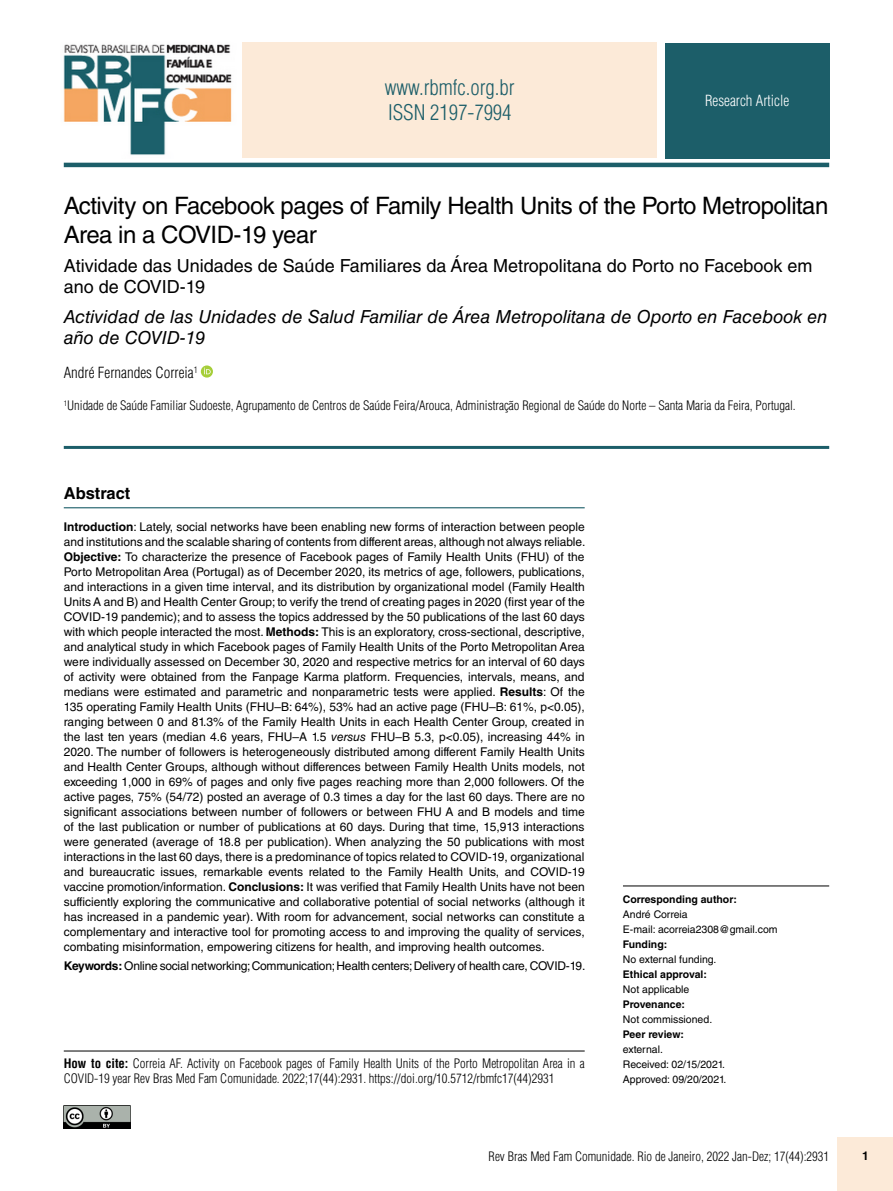
<style>
.page{position:relative;width:893px;height:1191px;background:#fff}
.page>*{position:absolute;margin:0;border:0;box-sizing:border-box;transform-origin:0 0}
.t1{font:24px/28.8px "Helvetica LT Std";letter-spacing:-.02em;color:#000}
.t2{font:300 condensed 21px/25.2px "Helvetica LT Std";color:#1c5e69}
.t3{font:italic 18px/21px "Helvetica LT Std";color:#000}
.t4{font:18px/21px "Helvetica LT Std";color:#000}
.t5{font:700 16.5px "Helvetica LT Std";color:#000}
.t6{font:300 condensed 15px "Helvetica LT Std";color:#000}
.t7{font:300 condensed 15px "Helvetica LT Std";color:#fff}
.t8{font:300 condensed 12.75px/15px "Helvetica LT Std";color:#000}
.t9{font:300 condensed 12.75px "Helvetica";color:#000}
.t10{font:12px/15px "Helvetica LT Std";letter-spacing:-.02em;color:#000;text-align:justify}
.t11{font:700 12px "Helvetica LT Std";color:#000}
.t12{font:10.5px/15px "Helvetica LT Std";color:#000}
.t13{font:700 10.5px "Helvetica LT Std";color:#000}
.s1{font-weight:700}
.s2{font-style:italic}
</style>
<div class="page">
<div style="left:838px;top:1137px;width:55px;height:54px;background:#fcead8"></div>
<hr style="left:623px;top:885px;width:206px;height:1px;background:#000">
<hr style="left:64px;top:507px;width:521px;height:1px;background:#1c5e69">
<img style="left:64px;top:1105px;width:67px;height:23px">
<img style="left:63px;top:44px;width:169px;height:111px">
<div style="left:242px;top:42px;width:415px;height:116px;background:#fcead8"></div>
<div style="left:665px;top:43px;width:164px;height:116px;background:#1c5e69"></div>
<hr style="left:64px;top:163px;width:765px;height:4px;background:#1c5e69">
<svg style="left:201px;top:365px;width:12px;height:12px"></svg>
<svg style="left:204px;top:368px;width:7px;height:6px"></svg>
<hr style="left:64px;top:446px;width:765px;height:3px;background:#1c5e69">
<hr style="left:64px;top:1050px;width:521px;height:1px;background:#000">
<h2 class="t2" style="left:385px;top:75px;width:131px">www.rbmfc.org.br<br>ISSN 2197-7994</h2>
<p class="t7" style="left:705px;top:92px;width:86px">Research Article</p>
<h1 class="t1" style="left:64px;top:191px;width:766px">Activity on Facebook pages of Family Health Units of the Porto Metropolitan<br>Area in a COVID-19 year</h1>
<h3 class="t4" style="left:64px;top:255px;width:750px">Atividade das Unidades de Saúde Familiares da Área Metropolitana do Porto no Facebook em ano de COVID-19</h3>
<h3 class="t3" style="left:64px;top:306px;width:765px">Actividad de las Unidades de Salud Familiar de Área Metropolitana de Oporto en Facebook en año de COVID-19</h3>
<p class="t6" style="left:64px;top:363px;width:135px">André Fernandes Correia<sup>1</sup></p>
<p class="t8" style="left:64px;top:398px;width:733px"><sup>1</sup>Unidade de Saúde Familiar Sudoeste, Agrupamento de Centros de Saúde Feira/Arouca, Administração Regional de Saúde do Norte – Santa Maria da Feira, Portugal.</p>
<h3 class="t5" style="left:64px;top:483px;width:68px">Abstract</h3>
<p class="t10" style="left:64px;top:519px;width:523px"><span class="s1">Introduction</span>: Lately, social networks have been enabling new forms of interaction between people and institutions and the scalable sharing of contents from different areas, although not always reliable.<br><span class="s1">Objective:</span> To characterize the presence of Facebook pages of Family Health Units (FHU) of the Porto Metropolitan Area (Portugal) as of December 2020, its metrics of age, followers, publications, and interactions in a given time interval, and its distribution by organizational model (Family Health Units A and B) and Health Center Group; to verify the trend of creating pages in 2020 (first year of the COVID-19 pandemic); and to assess the topics addressed by the 50 publications of the last 60 days with which people interacted the most. <span class="s1">Methods:</span> This is an exploratory, cross-sectional, descriptive, and analytical study in which Facebook pages of Family Health Units of the Porto Metropolitan Area were individually assessed on December 30, 2020 and respective metrics for an interval of 60 days of activity were obtained from the Fanpage Karma platform. Frequencies, intervals, means, and medians were estimated and parametric and nonparametric tests were applied. <span class="s1">Results</span>: Of the 135 operating Family Health Units (FHU–B: 64%), 53% had an active page (FHU–B: 61%, p&lt;0.05), ranging between 0 and 81.3% of the Family Health Units in each Health Center Group, created in the last ten years (median 4.6 years, FHU–A 1.5 <span class="s2">versus</span> FHU–B 5.3, p&lt;0.05), increasing 44% in 2020. The number of followers is heterogeneously distributed among different Family Health Units and Health Center Groups, although without differences between Family Health Units models, not exceeding 1,000 in 69% of pages and only five pages reaching more than 2,000 followers. Of the active pages, 75% (54/72) posted an average of 0.3 times a day for the last 60 days. There are no significant associations between number of followers or between FHU A and B models and time of the last publication or number of publications at 60 days. During that time, 15,913 interactions were generated (average of 18.8 per publication). When analyzing the 50 publications with most interactions in the last 60 days, there is a predominance of topics related to COVID-19, organizational and bureaucratic issues, remarkable events related to the Family Health Units, and COVID-19 vaccine promotion/information. <span class="s1">Conclusions:</span> It was verified that Family Health Units have not been sufficiently exploring the communicative and collaborative potential of social networks (although it has increased in a pandemic year). With room for advancement, social networks can constitute a complementary and interactive tool for promoting access to and improving the quality of services, combating misinformation, empowering citizens for health, and improving health outcomes.</p>
<p class="t10" style="left:64px;top:958px;width:523px"><span class="s1">Keywords:</span> Online social networking; Communication; Health centers; Delivery of health care, COVID-19.</p>
<p class="t8" style="left:64px;top:1056px;width:522px"><span class="s1">How to cite:</span> Correia AF. Activity on Facebook pages of Family Health Units of the Porto Metropolitan Area in a<br>COVID-19 year Rev Bras Med Fam Comunidade. 2022;17(44):2931. https://doi.org/10.5712/rbmfc17(44)2931</p>
<p class="t13" style="left:623px;top:893px;width:115px">Corresponding author:</p>
<p class="t12" style="left:623px;top:907px;width:156px">André Correia<br>E-mail: acorreia2308@gmail.com</p>
<p class="t13" style="left:623px;top:938px;width:46px">Funding:</p>
<p class="t12" style="left:623px;top:952px;width:95px">No external funding.</p>
<p class="t13" style="left:623px;top:968px;width:85px">Ethical approval:</p>
<p class="t12" style="left:623px;top:982px;width:68px">Not applicable</p>
<p class="t13" style="left:623px;top:998px;width:64px">Provenance:</p>
<p class="t12" style="left:623px;top:1012px;width:91px">Not commissioned.</p>
<p class="t13" style="left:623px;top:1028px;width:63px">Peer review:</p>
<p class="t12" style="left:623px;top:1042px;width:105px">external.<br>Received: 02/15/2021.<br>Approved: 09/20/2021.</p>
<p class="t9" style="left:489px;top:1148px;width:342px">Rev Bras Med Fam Comunidade. Rio de Janeiro, 2022 Jan-Dez; 17(44):2931</p>
<p class="t11" style="left:862px;top:1148px;width:8px">1</p>
</div>
